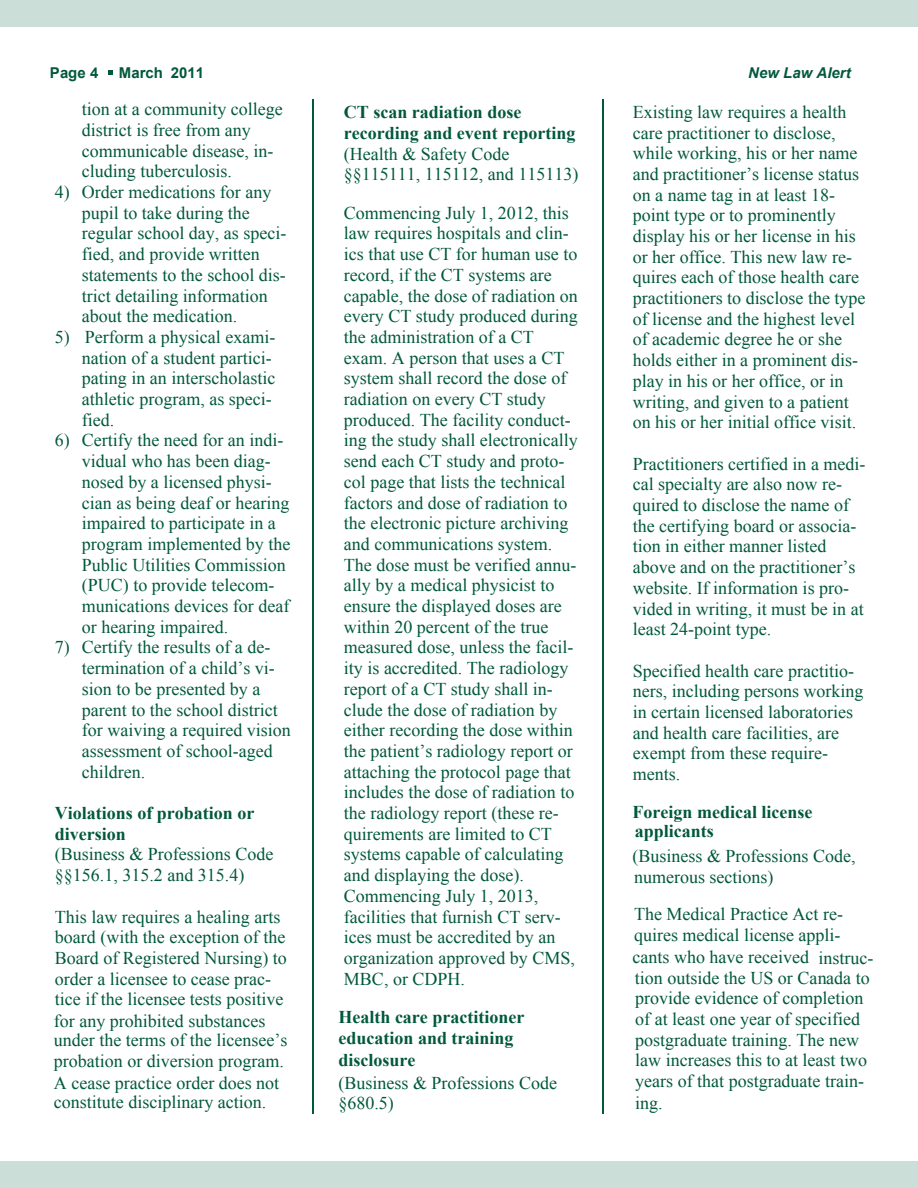
<style>
.page{position:relative;width:918px;height:1188px;background:#fff}
.page>*{position:absolute;margin:0;border:0;box-sizing:border-box;transform-origin:0 0}
.t1{font:18px/20.7px "Times New Roman";color:#00583d}
.t2{font:700 18px/20.7px "Times New Roman";color:#00583d}
.t3{font:700 15px "Arial";color:#00583d}
.t4{font:italic 700 15px "Arial";color:#00583d}
</style>
<div class="page">
<div style="left:0;top:0;width:918px;height:27px;background:#ccded8"></div>
<div style="left:0;top:1161px;width:918px;height:27px;background:#ccded8"></div>
<svg style="left:108px;top:70px;width:4px;height:4px"></svg>
<hr style="left:313px;top:99px;width:1px;height:1014px;background:#00583d">
<hr style="left:603px;top:99px;width:1px;height:1014px;background:#00583d">
<p class="t3" style="left:50px;top:63px;width:50px">Page 4</p>
<p class="t3" style="left:119px;top:63px;width:87px">March 2011</p>
<p class="t4" style="left:748px;top:63px;width:104px">New Law Alert</p>
<p class="t1" style="left:82px;top:99px;width:202px">tion at a community college district is free from any communicable disease, in&shy;cluding tuberculosis.</p>
<p class="t1" style="left:82px;top:181px;width:206px;text-indent:-27px">4) Order medications for any pupil to take during the regular school day, as speci&shy;fied, and provide written statements to the school dis&shy;trict detailing information about the medication.</p>
<p class="t1" style="left:82px;top:326px;width:195px;text-indent:-27px">5) Perform a physical exami&shy;nation of a student partici&shy;pating in an interscholastic athletic program, as speci&shy;fied.</p>
<p class="t1" style="left:82px;top:430px;width:210px;text-indent:-27px">6) Certify the need for an indi&shy;vidual who has been diag&shy;nosed by a licensed physi&shy;cian as being deaf or hearing impaired to participate in a program implemented by the<br>Public Utilities Commission (PUC) to provide telecom&shy;munications devices for deaf or hearing impaired.</p>
<p class="t1" style="left:82px;top:637px;width:210px;text-indent:-27px">7) Certify the results of a de&shy;termination of a child’s vi&shy;sion to be presented by a parent to the school district for waiving a required vision assessment of school-aged children.</p>
<p class="t2" style="left:55px;top:802px;width:201px">Violations of probation or diversion</p>
<p class="t1" style="left:55px;top:844px;width:220px">(Business &amp; Professions Code §§156.1, 315.2 and 315.4)</p>
<p class="t1" style="left:54px;top:906px;width:234px">This law requires a healing arts board (with the exception of the<br>Board of Registered Nursing) to order a licensee to cease prac&shy;tice if the licensee tests positive for any prohibited substances</p>
<p class="t1" style="left:54px;top:1029px;width:235px;line-height:21.5px">under the terms of the licensee’s probation or diversion program.<br>A cease practice order does not</p>
<p class="t1" style="left:54px;top:1092px;width:214px">constitute disciplinary action.</p>
<p class="t1" style="left:633px;top:101px;width:234px">Existing law requires a health care practitioner to disclose, while working, his or her name and practitioner’s license status on a name tag in at least 18- point type or to prominently display his or her license in his or her office. This new law re&shy;quires each of those health care practitioners to disclose the type of license and the highest level of academic degree he or she holds either in a prominent dis&shy;play in his or her office, or in writing, and given to a patient on his or her initial office visit.</p>
<p class="t1" style="left:633px;top:453px;width:234px">Practitioners certified in a medi&shy;cal specialty are also now re&shy;quired to disclose the name of the certifying board or associa&shy;tion in either manner listed above and on the practitioner’s website. If information is pro&shy;vided in writing, it must be in at least 24-point type.</p>
<p class="t1" style="left:633px;top:660px;width:232px">Specified health care practitio&shy;ners, including persons working in certain licensed laboratories and health care facilities, are exempt from these require&shy;ments.</p>
<p class="t2" style="left:633px;top:802px;width:181px;line-height:18.9px">Foreign medical license applicants</p>
<p class="t1" style="left:633px;top:846px;width:225px">(Business &amp; Professions Code, numerous sections)</p>
<p class="t1" style="left:633px;top:903px;width:243px">The Medical Practice Act re&shy;quires medical license appli&shy;cants who have received instruc&shy;tion outside the US or Canada to provide evidence of completion of at least one year of specified postgraduate training. The new law increases this to at least two years of that postgraduate train&shy;ing.</p>
<p class="t2" style="left:344px;top:102px;width:233px">CT scan radiation dose recording and event reporting</p>
<p class="t1" style="left:344px;top:143px;width:236px">(Health &amp; Safety Code §§115111, 115112, and 115113)</p>
<p class="t1" style="left:344px;top:202px;width:235px">Commencing July 1, 2012, this law requires hospitals and clin&shy;ics that use CT for human use to record, if the CT systems are capable, the dose of radiation on every CT study produced during the administration of a CT exam. A person that uses a CT system shall record the dose of radiation on every CT study produced. The facility conduct&shy;ing the study shall electronically send each CT study and proto&shy;col page that lists the technical factors and dose of radiation to the electronic picture archiving and communications system.<br>The dose must be verified annu&shy;ally by a medical physicist to ensure the displayed doses are within 20 percent of the true measured dose, unless the facil&shy;ity is accredited. The radiology report of a CT study shall in&shy;clude the dose of radiation by either recording the dose within the patient’s radiology report or attaching the protocol page that includes the dose of radiation to the radiology report (these re&shy;quirements are limited to CT systems capable of calculating and displaying the dose).<br>Commencing July 1, 2013, facilities that furnish CT serv&shy;ices must be accredited by an organization approved by CMS,<br>MBC, or CDPH.</p>
<p class="t2" style="left:338px;top:1006px;width:187px;line-height:21.1px">Health care practitioner education and training disclosure</p>
<p class="t1" style="left:338px;top:1072px;width:220px">(Business &amp; Professions Code §680.5)</p>
</div>
